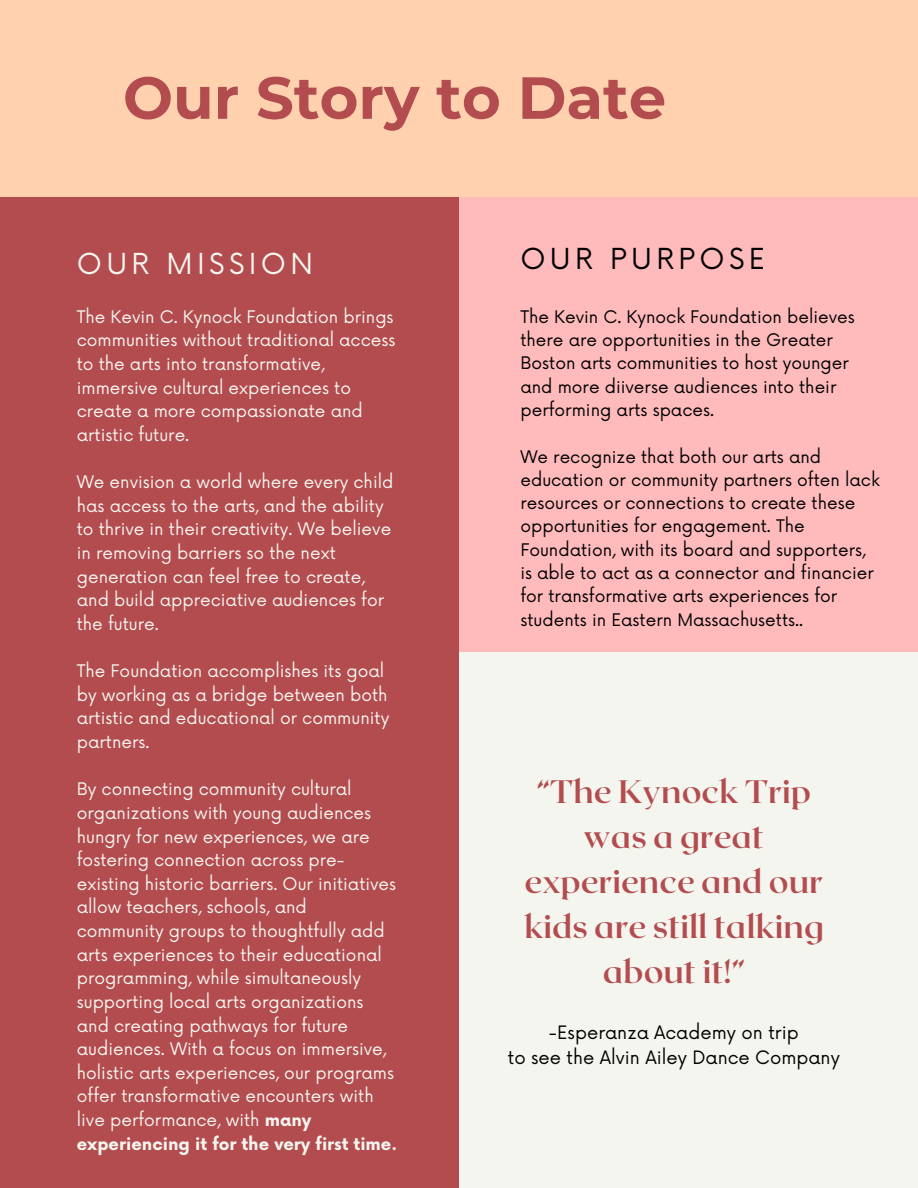
<style>
.page{position:relative;width:918px;height:1188px;background:#fff}
.page>*{position:absolute;margin:0;border:0;box-sizing:border-box;transform-origin:0 0}
.t1{font:700 59.25px "Montserrat";color:#b34c4f}
.t2{font:700 32.4px/45px "Roxborough CF";color:#b34c4f;text-align:center}
.t3{font:28.2px "Now";letter-spacing:.155em;color:#f5f5ef}
.t4{font:28.2px "Now";letter-spacing:.155em;color:#000}
.t5{font:18px "Now";color:#000}
.t6{font:16.95px/23.7px "Now";color:#f5f5ef}
.t7{font:16.95px/23.2px "Now";color:#000}
.s1{font-weight:700}
</style>
<div class="page">
<div style="left:0;top:0;width:918px;height:197px;background:#ffd1af"></div>
<div style="left:411px;top:622px;width:507px;height:566px;background:#f5f5ef"></div>
<div style="left:0;top:197px;width:459px;height:991px;background:#b34c4f"></div>
<div style="left:459px;top:197px;width:459px;height:455px;background:#ffbabc"></div>
<p class="t1" style="left:123px;top:61px;width:545px">Our Story to Date</p>
<h2 class="t4" style="left:520px;top:243px;width:246px">OUR PURPOSE</h2>
<h1 class="t3" style="left:77px;top:248px;width:238px">OUR MISSION</h1>
<p class="t6" style="left:77px;top:306px;width:320px">The Kevin C. Kynock Foundation brings communities without traditional access to the arts into transformative, immersive cultural experiences to create a more compassionate and artistic future.</p>
<h2 class="t6" style="left:77px;top:471px;width:318px">We envision a world where every child has access to the arts, and the ability to thrive in their creativity. We believe in removing barriers so the next generation can feel free to create, and build appreciative audiences for the future.</h2>
<p class="t6" style="left:77px;top:660px;width:314px">The Foundation accomplishes its goal by working as a bridge between both artistic and educational or community partners.</p>
<p class="t6" style="left:77px;top:778px;width:322px">By connecting community cultural organizations with young audiences hungry for new experiences, we are fostering connection across pre&shy;existing historic barriers. Our initiatives allow teachers, schools, and community groups to thoughtfully add arts experiences to their educational programming, while simultaneously supporting local arts organizations and creating pathways for future audiences. With a focus on immersive, holistic arts experiences, our programs offer transformative encounters with live performance, with <span class="s1">many experiencing it for the very first time.</span></p>
<p class="t2" style="left:524px;top:768px;width:301px">“The Kynock Trip was a great experience and our kids are still talking about it!”</p>
<p class="t7" style="left:520px;top:306px;width:336px">The Kevin C. Kynock Foundation believes there are opportunities in the Greater Boston arts communities to host younger and more diiverse audiences into their performing arts spaces.</p>
<p class="t7" style="left:520px;top:446px;width:361px">We recognize that both our arts and education or community partners often lack resources or connections to create these opportunities for engagement. The Foundation, with its board and supporters, is able to act as a connector and financier for transformative arts experiences for students in Eastern Massachusetts..</p>
<p class="t5" style="left:549px;top:1022px;width:251px">-Esperanza Academy on trip</p>
<p class="t5" style="left:508px;top:1047px;width:334px">to see the Alvin Ailey Dance Company</p>
</div>
